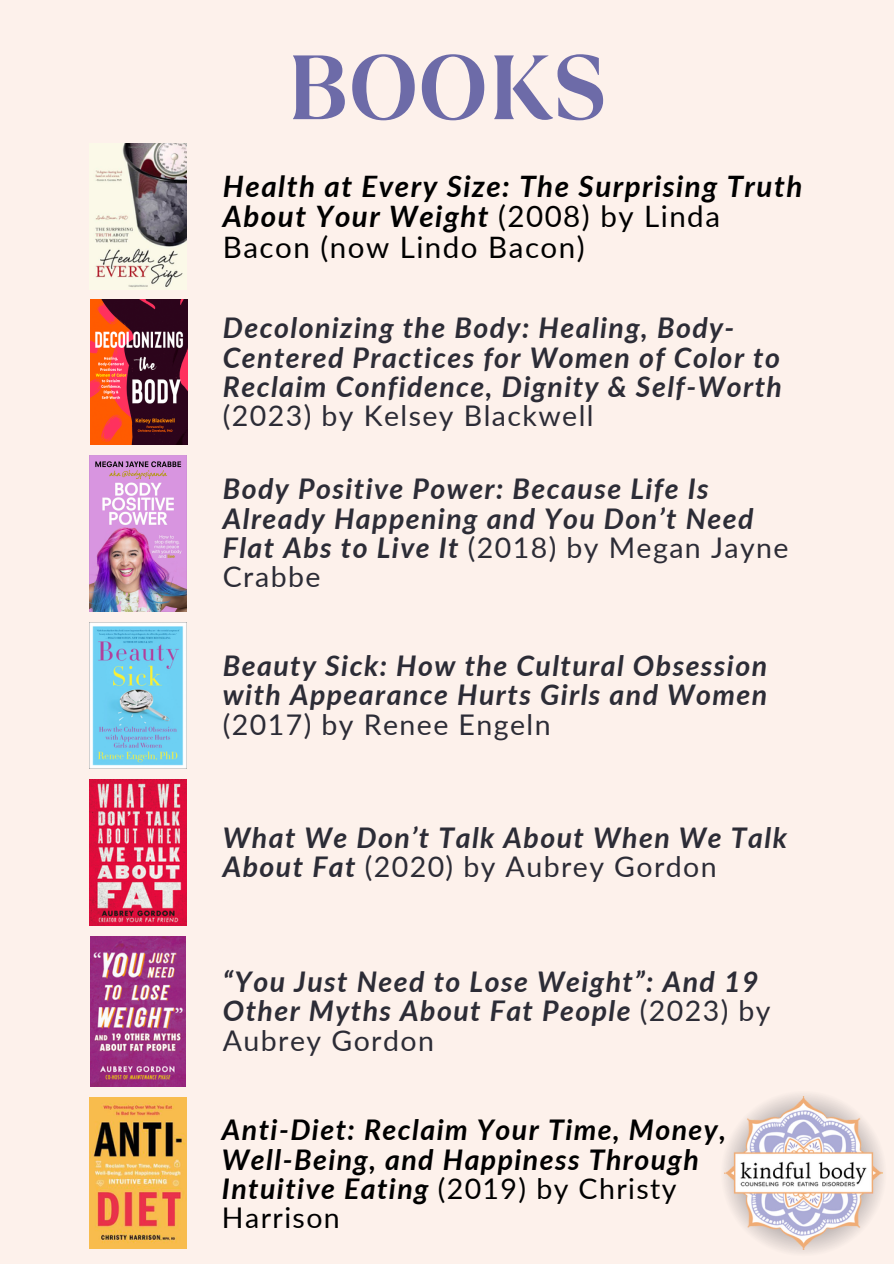
<style>
.page{position:relative;width:894px;height:1264px;background:#fff}
.page>*{position:absolute;margin:0;border:0;box-sizing:border-box;transform-origin:0 0}
.t1{font:700 91.05px "TT Ramillas";color:#6d6ba8}
.t2{font:italic 700 29.55px/30.3px "Lato";letter-spacing:.05em;color:#000}
.t3{font:italic 700 28.5px/29.2px "Lato";letter-spacing:.05em;color:#2c2c36}
.t4{font:italic 700 28.5px/29.2px "Lato";letter-spacing:.05em;color:#000}
.s1{font-weight:400;font-style:normal}
</style>
<div class="page">
<div style="left:0;top:0;width:893px;height:1263px;background:#fdf1eb"></div>
<img style="left:724px;top:1096px;width:158px;height:153px">
<img style="left:90px;top:936px;width:96px;height:150px">
<img style="left:95px;top:144px;width:91px;height:143px">
<img style="left:90px;top:300px;width:97px;height:145px">
<img style="left:90px;top:455px;width:96px;height:156px">
<img style="left:90px;top:622px;width:96px;height:146px">
<img style="left:90px;top:779px;width:96px;height:146px">
<img style="left:89px;top:1097px;width:97px;height:150px">
<p class="t1" style="left:286px;top:24px;width:322px">BOOKS</p>
<p class="t2" style="left:223px;top:170px;width:581px">Health at Every Size: The Surprising Truth<br>About Your Weight <span class="s1">(2008) by Linda<br>Bacon (now Lindo Bacon)</span></p>
<p class="t3" style="left:223px;top:313px;width:560px">Decolonizing the Body: Healing, Body-Centered Practices for Women of Color to Reclaim Confidence, Dignity &amp; Self-Worth <span class="s1">(2023) by Kelsey Blackwell</span></p>
<p class="t3" style="left:223px;top:474px;width:567px">Body Positive Power: Because Life Is<br>Already Happening and You Don’t Need<br>Flat Abs to Live It <span class="s1">(2018) by Megan Jayne<br>Crabbe</span></p>
<p class="t3" style="left:223px;top:650px;width:546px;text-align:justify">Beauty Sick: How the Cultural Obsession with Appearance Hurts Girls and Women <span class="s1">(2017) by Renee Engeln</span></p>
<p class="t3" style="left:223px;top:822px;width:565px">What We Don’t Talk About When We Talk<br>About Fat <span class="s1">(2020) by Aubrey Gordon</span></p>
<p class="t3" style="left:223px;top:966px;width:549px">“You Just Need to Lose Weight”: And 19<br>Other Myths About Fat People <span class="s1">(2023) by<br>Aubrey Gordon</span></p>
<p class="t4" style="left:222px;top:1114px;width:505px">Anti-Diet: Reclaim Your Time, Money,<br>Well-Being, and Happiness Through<br>Intuitive Eating <span class="s1">(2019) by Christy<br>Harrison</span></p>
</div>
